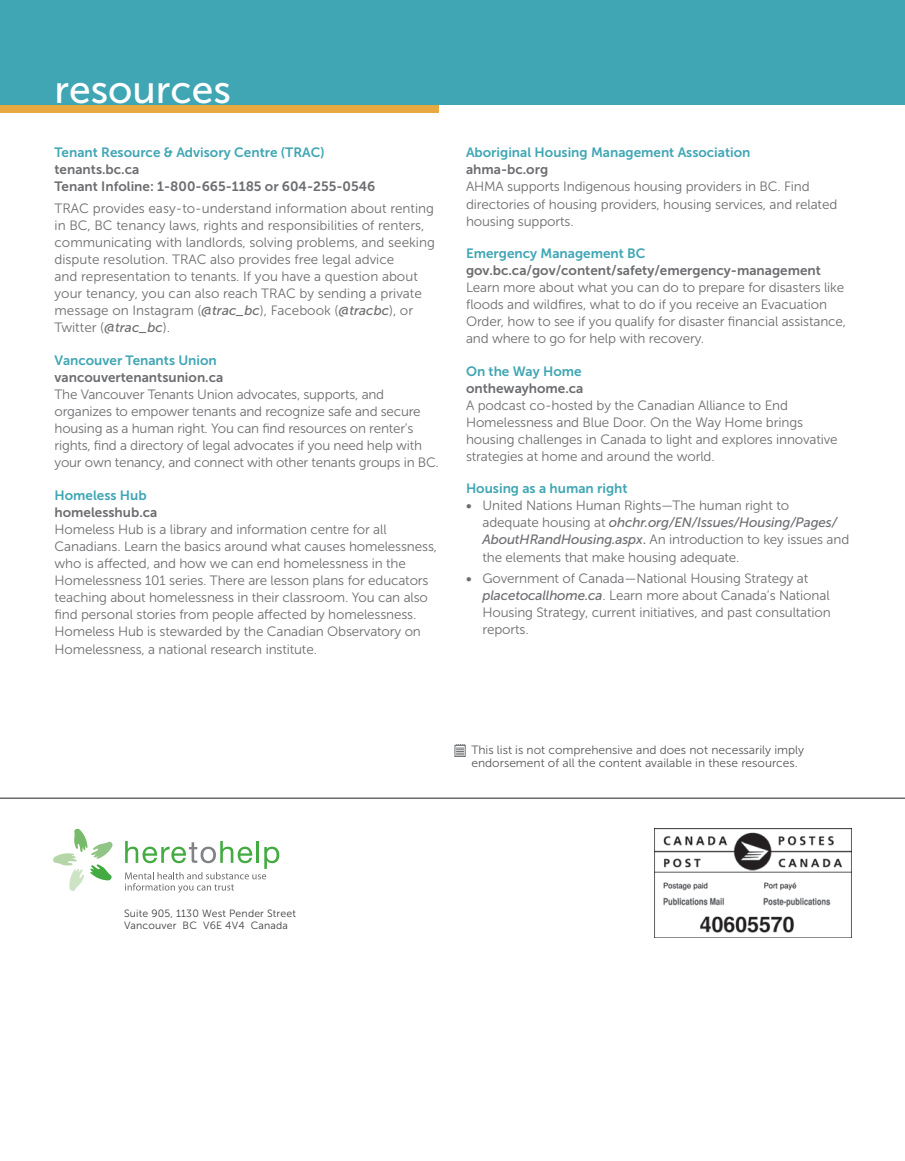
<style>
.page{position:relative;width:905px;height:1161px;background:#fff}
.page>*{position:absolute;margin:0;border:0;box-sizing:border-box;transform-origin:0 0}
.t1{font:39px "Museo Sans 500";color:#fff}
.t2{font:13.5px/17.1px "Museo Sans 300";letter-spacing:-.01em;color:#6c6d70}
.t3{font:13.5px/17.1px "Museo Sans 700";color:#6c6d70}
.t4{font:13.5px "Museo Sans 700";color:#40a6b4}
.t5{font:italic 13.5px "Museo Sans 500";letter-spacing:-.01em;color:#6c6d70}
.t6{font:12px/13.5px "Museo Sans 300";color:#57585a}
.t7{font:10.5px/12.6px "Museo Sans 300";letter-spacing:.015em;color:#3e3e3f}
.s1{font-family:"Museo Sans 500";font-style:italic}
.s2{font-family:"Museo Sans 300";font-style:normal}
.s3{font-family:"Museo Sans 500"}
</style>
<div class="page">
<div style="left:0;top:99px;width:439px;height:13px;background:#e9a941"></div>
<img style="left:654px;top:828px;width:197px;height:109px">
<svg style="left:53px;top:829px;width:60px;height:62px"></svg>
<svg style="left:125px;top:841px;width:154px;height:52px"></svg>
<hr style="left:0;top:798px;width:904px;height:1px;background:#231f20">
<div style="left:0;top:0;width:904px;height:105px;background:#40a6b4"></div>
<div style="left:454px;top:745px;width:11px;height:12px;border:1px solid #6c6d70"></div>
<svg style="left:455px;top:744px;width:10px;height:12px"></svg>
<h1 class="t1" style="left:55px;top:68px;width:178px">resources</h1>
<p class="t4" style="left:55px;top:145px;width:271px">Tenant Resource &amp; Advisory Centre (TRAC)</p>
<p class="t3" style="left:55px;top:161px;width:322px">tenants.bc.ca<br>Tenant Infoline: 1-800-665-1185 or 604-255-0546</p>
<p class="t2" style="left:55px;top:200px;width:382px">TRAC provides easy-to-understand information about renting in BC, BC tenancy laws, rights and responsibilities of renters, communicating with landlords, solving problems, and seeking dispute resolution. TRAC also provides free legal advice<br>and representation to tenants. If you have a question about your tenancy, you can also reach TRAC by sending a private message on Instagram (<span class="s1">@trac_bc</span>), Facebook (<span class="s1">@tracbc</span>), or Twitter (<span class="s1">@trac_bc</span>).</p>
<p class="t4" style="left:55px;top:353px;width:164px">Vancouver Tenants Union</p>
<p class="t3" style="left:55px;top:369px;width:170px">vancouvertenantsunion.ca</p>
<p class="t2" style="left:55px;top:386px;width:386px">The Vancouver Tenants Union advocates, supports, and organizes to empower tenants and recognize safe and secure housing as a human right. You can find resources on renter’s rights, find a directory of legal advocates if you need help with your own tenancy, and connect with other tenants groups in BC.</p>
<p class="t4" style="left:55px;top:487px;width:94px">Homeless Hub</p>
<p class="t3" style="left:55px;top:503px;width:104px">homelesshub.ca</p>
<p class="t2" style="left:55px;top:521px;width:384px">Homeless Hub is a library and information centre for all Canadians. Learn the basics around what causes homelessness, who is affected, and how we can end homelessness in the Homelessness 101 series. There are lesson plans for educators teaching about homelessness in their classroom. You can also find personal stories from people affected by homelessness.<br>Homeless Hub is stewarded by the Canadian Observatory on Homelessness, a national research institute.</p>
<p class="t4" style="left:466px;top:145px;width:286px">Aboriginal Housing Management Association</p>
<p class="t3" style="left:466px;top:161px;width:84px">ahma-bc.org</p>
<p class="t2" style="left:466px;top:178px;width:373px">AHMA supports Indigenous housing providers in BC. Find directories of housing providers, housing services, and related housing supports.</p>
<p class="t4" style="left:466px;top:246px;width:181px">Emergency Management BC</p>
<p class="t3" style="left:466px;top:262px;width:356px">gov.bc.ca/gov/content/safety/emergency-management</p>
<p class="t2" style="left:466px;top:279px;width:381px">Learn more about what you can do to prepare for disasters like floods and wildfires, what to do if you receive an Evacuation Order, how to see if you qualify for disaster financial assistance, and where to go for help with recovery.</p>
<p class="t4" style="left:466px;top:363px;width:117px">On the Way Home</p>
<p class="t3" style="left:466px;top:380px;width:119px">onthewayhome.ca</p>
<p class="t2" style="left:466px;top:397px;width:373px">A podcast co-hosted by the Canadian Alliance to End Homelessness and Blue Door. On the Way Home brings housing challenges in Canada to light and explores innovative strategies at home and around the world.</p>
<p class="t4" style="left:466px;top:481px;width:163px">Housing as a human right</p>
<p class="t2" style="left:482px;top:497px;width:308px">United Nations Human Rights—The human right to</p>
<p class="t5" style="left:482px;top:515px;width:356px"><span class="s2">adequate housing at</span> ohchr.org/EN/Issues/Housing/Pages/</p>
<p class="t2" style="left:482px;top:531px;width:368px"><span class="s1">AboutHRandHousing.aspx</span><span class="s3">.</span> An introduction to key issues and the elements that make housing adequate.</p>
<p class="t2" style="left:482px;top:570px;width:350px">Government of Canada—National Housing Strategy at <span class="s1">placetocallhome.ca</span>. Learn more about Canada’s National Housing Strategy, current initiatives, and past consultation reports.</p>
<p class="t6" style="left:471px;top:743px;width:334px">This list is not comprehensive and does not necessarily imply endorsement of all the content available in these resources.</p>
<p class="t7" style="left:124px;top:907px;width:173px">Suite 905, 1130 West Pender Street<br>Vancouver BC V6E 4V4 Canada</p>
</div>
